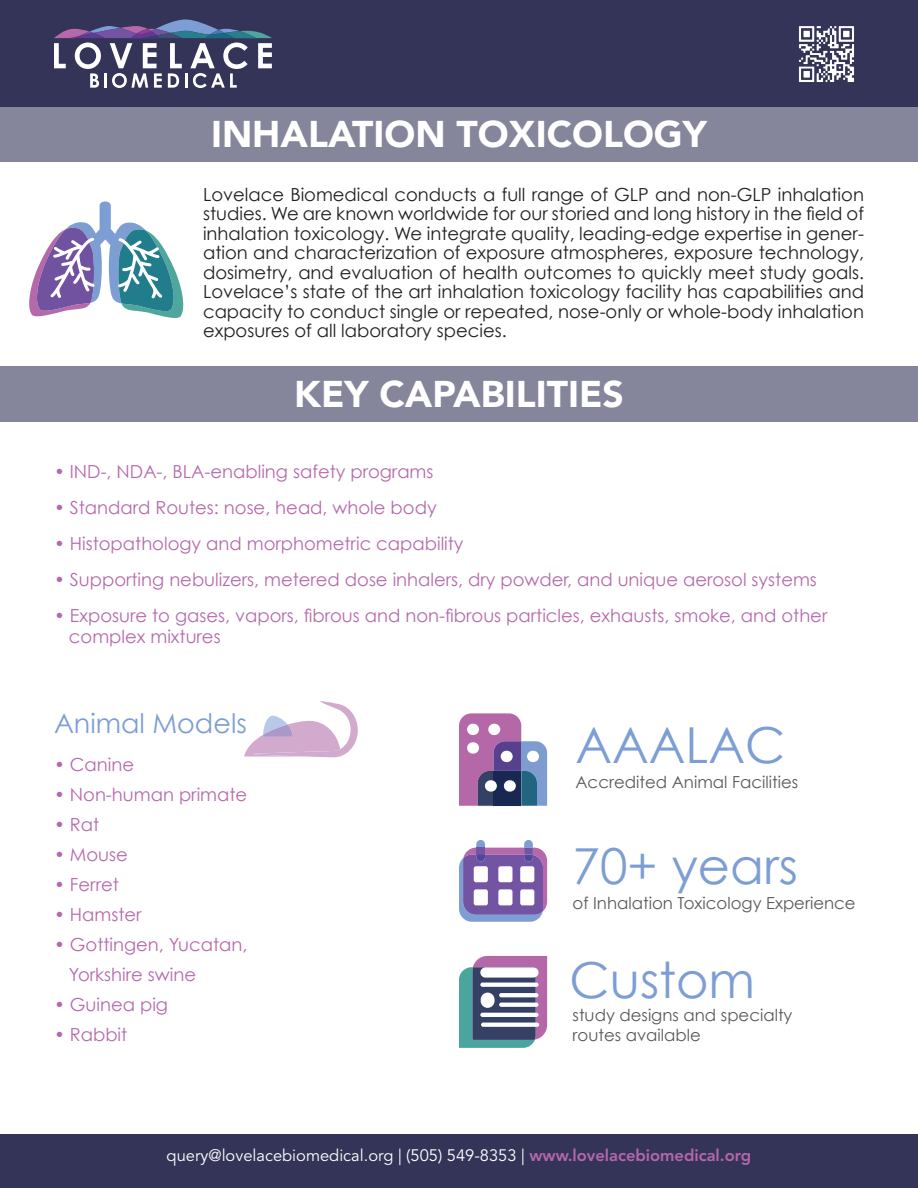
<style>
.page{position:relative;width:918px;height:1188px;background:#fff}
.page>*{position:absolute;margin:0;border:0;box-sizing:border-box;transform-origin:0 0}
.t1{font:49.65px "Century Gothic";color:#7d9ed4}
.t2{font:900 37.2px "Avenir";color:#fff}
.t3{font:27px "Century Gothic";color:#7d9ed4}
.t4{font:18px/19.5px "Century Gothic";color:#231f20;text-align:justify}
.t5{font:18px "Century Gothic";color:#b569ab}
.t6{font:16.5px/19.8px "Century Gothic";color:#59595c}
.t7{font:16.5px "Avenir LT Std";color:#fff}
.s1{font-weight:800;color:#b568aa}
</style>
<div class="page">
<div style="left:0;top:0;width:918px;height:107px;background:#343459"></div>
<div style="left:0;top:1134px;width:918px;height:54px;background:#343459"></div>
<svg style="left:54px;top:20px;width:218px;height:68px"></svg>
<img style="left:799px;top:26px;width:55px;height:56px">
<div style="left:0;top:107px;width:918px;height:55px;background:#85859b"></div>
<div style="left:0;top:366px;width:918px;height:56px;background:#85859b"></div>
<svg style="left:459px;top:840px;width:88px;height:82px;background:#917bb9"></svg>
<div style="left:474px;top:866px;width:14px;height:16px;background:#fff;border-radius:2px"></div>
<div style="left:498px;top:866px;width:14px;height:16px;background:#fff;border-radius:2px"></div>
<div style="left:520px;top:866px;width:14px;height:16px;background:#fff;border-radius:2px"></div>
<div style="left:474px;top:889px;width:14px;height:16px;background:#fff;border-radius:2px"></div>
<div style="left:498px;top:889px;width:14px;height:16px;background:#fff;border-radius:2px"></div>
<div style="left:520px;top:889px;width:14px;height:16px;background:#fff;border-radius:2px"></div>
<svg style="left:244px;top:701px;width:114px;height:56px"></svg>
<svg style="left:459px;top:956px;width:88px;height:92px;background:#68728f"></svg>
<hr style="left:499px;top:993px;width:40px;height:4px;background:#fff;border-radius:2px">
<svg style="left:499px;top:1003px;width:40px;height:4px"></svg>
<svg style="left:480px;top:983px;width:59px;height:4px"></svg>
<div style="left:480px;top:967px;width:59px;height:11px;background:#fff;border-radius:5px"></div>
<hr style="left:480px;top:1013px;width:59px;height:4px;background:#fff;border-radius:2px">
<svg style="left:481px;top:1023px;width:58px;height:4px"></svg>
<div style="left:481px;top:993px;width:14px;height:15px;background:#fff;border-radius:7px"></div>
<svg style="left:459px;top:713px;width:88px;height:93px;background:#987daf"></svg>
<div style="left:494px;top:771px;width:27px;height:35px;background:#182852"></div>
<div style="left:485px;top:780px;width:12px;height:12px;background:#fff;border-radius:6px"></div>
<div style="left:504px;top:780px;width:12px;height:12px;background:#fff;border-radius:6px"></div>
<div style="left:488px;top:724px;width:12px;height:11px;background:#fff;border-radius:6px"></div>
<div style="left:467px;top:724px;width:12px;height:11px;background:#fff;border-radius:6px"></div>
<div style="left:467px;top:742px;width:12px;height:12px;background:#fff;border-radius:6px"></div>
<div style="left:501px;top:751px;width:12px;height:11px;background:#fff;border-radius:6px"></div>
<div style="left:527px;top:751px;width:12px;height:11px;background:#fff;border-radius:6px"></div>
<svg style="left:29px;top:201px;width:154px;height:117px"></svg>
<p class="t2" style="left:211px;top:102px;width:497px">INHALATION TOXICOLOGY</p>
<p class="t4" style="left:203px;top:184px;width:662px">Lovelace Biomedical conducts a full range of GLP and non-GLP inhalation studies. We are known worldwide for our storied and long history in the field of inhalation toxicology. We integrate quality, leading-edge expertise in gener&shy;ation and characterization of exposure atmospheres, exposure technology, dosimetry, and evaluation of health outcomes to quickly meet study goals.<br>Lovelace’s state of the art inhalation toxicology facility has capabilities and capacity to conduct single or repeated, nose-only or whole-body inhalation exposures of all laboratory species.</p>
<p class="t2" style="left:294px;top:362px;width:331px">KEY CAPABILITIES</p>
<p class="t5" style="left:54px;top:460px;width:381px">• IND-, NDA-, BLA-enabling safety programs</p>
<p class="t5" style="left:54px;top:496px;width:384px">• Standard Routes: nose, head, whole body</p>
<p class="t5" style="left:54px;top:532px;width:411px">• Histopathology and morphometric capability</p>
<p class="t5" style="left:54px;top:568px;width:764px">• Supporting nebulizers, metered dose inhalers, dry powder, and unique aerosol systems</p>
<p class="t5" style="left:54px;top:604px;width:775px">• Exposure to gases, vapors, fibrous and non-fibrous particles, exhausts, smoke, and other</p>
<p class="t5" style="left:69px;top:625px;width:153px">complex mixtures</p>
<p class="t3" style="left:54px;top:707px;width:194px">Animal Models</p>
<p class="t5" style="left:54px;top:753px;width:82px">• Canine</p>
<p class="t5" style="left:54px;top:783px;width:195px">• Non-human primate</p>
<p class="t5" style="left:54px;top:813px;width:47px">• Rat</p>
<p class="t5" style="left:54px;top:843px;width:75px">• Mouse</p>
<p class="t5" style="left:54px;top:873px;width:66px">• Ferret</p>
<p class="t5" style="left:54px;top:903px;width:89px">• Hamster</p>
<p class="t5" style="left:54px;top:933px;width:195px">• Gottingen, Yucatan,</p>
<p class="t5" style="left:69px;top:963px;width:129px">Yorkshire swine</p>
<p class="t5" style="left:54px;top:993px;width:116px">• Guinea pig</p>
<p class="t5" style="left:54px;top:1023px;width:75px">• Rabbit</p>
<p class="t1" style="left:575px;top:715px;width:212px">AAALAC</p>
<p class="t6" style="left:575px;top:772px;width:224px">Accredited Animal Facilities</p>
<p class="t1" style="left:573px;top:836px;width:227px">70+ years</p>
<p class="t6" style="left:573px;top:893px;width:285px">of Inhalation Toxicology Experience</p>
<p class="t1" style="left:570px;top:950px;width:187px">Custom</p>
<p class="t6" style="left:573px;top:1005px;width:221px">study designs and specialty routes available</p>
<p class="t7" style="left:167px;top:1145px;width:586px">query@lovelacebiomedical.org | (505) 549-8353 | <span class="s1">www.lovelacebiomedical.org</span></p>
</div>
